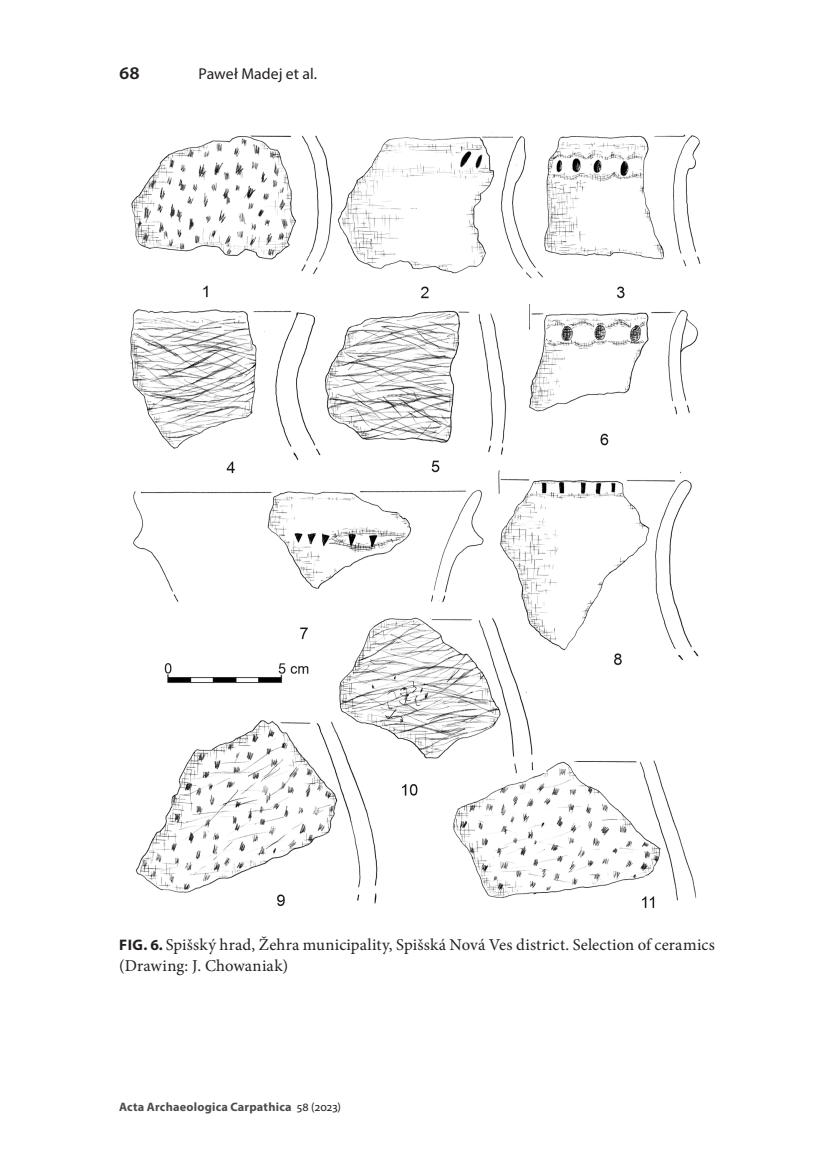
<style>
.page{position:relative;width:819px;height:1166px;background:#fff}
.page>*{position:absolute;margin:0;border:0;box-sizing:border-box;transform-origin:0 0}
.t1{font:600 19.25px "Myriad Pro";color:#231f20}
.podpis_rysunku{font:16.62px/21px "Minion Pro";letter-spacing:.01em;color:#231f20}
.t2{font:15.75px "Myriad Pro";letter-spacing:.005em;color:#231f20}
.t3{font:700 12.25px "Myriad Pro";letter-spacing:.02em;color:#4b4c4d}
.s1{font-family:"Myriad Pro";font-weight:700;font-size:15.4px}
.s2{font-weight:400;color:#231f20}
</style>
<div class="page">
<img style="left:130px;top:132px;width:571px;height:777px">
<p class="t1" style="left:119px;top:61px;width:22px">68</p>
<p class="t2" style="left:198px;top:64px;width:120px">Paweł Madej et al.</p>
<p class="podpis_rysunku" style="left:119px;top:934px;width:597px"><span class="s1">FIG. 6.</span> Spišský hrad, Žehra municipality, Spišská Nová Ves district. Selection of ceramics (Drawing: J. Chowaniak)</p>
<p class="t3" style="left:119px;top:1098px;width:223px">Acta Archaeologica Carpathica <span class="s2">58 (2023)</span></p>
</div>
